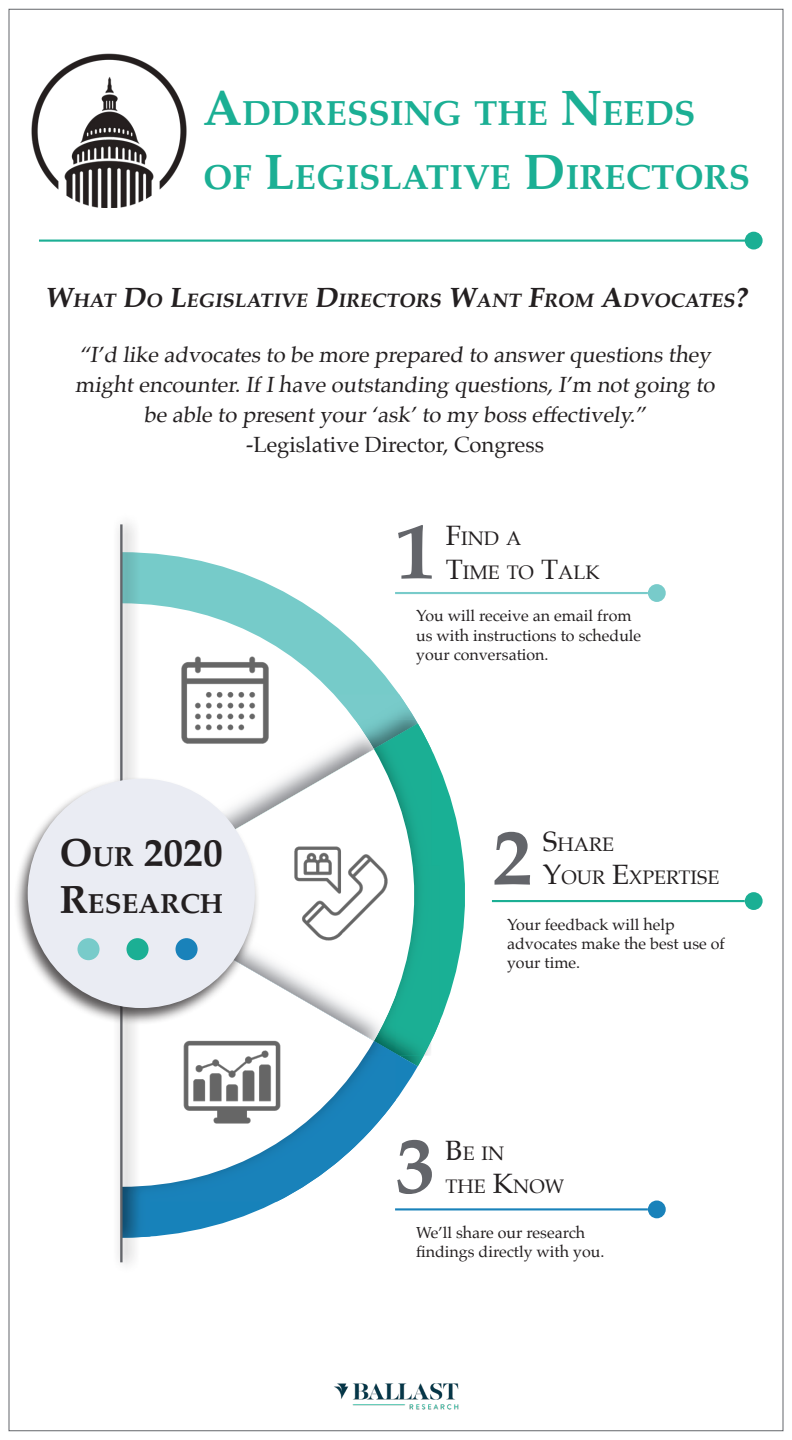
<style>
.page{position:relative;width:792px;height:1440px;background:#fff}
.page>*{position:absolute;margin:0;border:0;box-sizing:border-box;transform-origin:0 0}
.t1{font:700 80px "Palatino";color:#63656a}
.t2{font:700 39.4px "Palatino";color:#231f20}
.t3{font:700 35px "Palatino";color:#1baf94}
.t4{font:700 27.6px "Palatino";color:#231f20}
.t5{font:22px/30px "Palatino";color:#231f20;text-align:center}
.t6{font:19.6px "Palatino";color:#231f20}
.t7{font:700 19.6px "Palatino";color:#231f20}
.t8{font:16px/19.2px "Palatino";color:#231f20}
.s1{font-size:50px}
.s2{font-size:28px}
.s3{font-size:27.6px}
.s4{font-size:39.4px}
</style>
<div class="page">
<svg style="left:141px;top:552px;width:277px;height:142px"></svg>
<img style="left:374px;top:694px;width:42px;height:26px">
<svg style="left:431px;top:748px;width:34px;height:273px;fill:#19b095"></svg>
<img style="left:418px;top:866px;width:22px;height:200px">
<svg style="left:150px;top:1056px;width:268px;height:181px"></svg>
<img style="left:141px;top:1202px;width:9px;height:36px">
<svg style="left:141px;top:603px;width:233px;height:117px"></svg>
<img style="left:374px;top:720px;width:44px;height:4px">
<img style="left:374px;top:724px;width:57px;height:142px">
<img style="left:396px;top:866px;width:35px;height:190px">
<img style="left:335px;top:720px;width:39px;height:29px">
<svg style="left:261px;top:749px;width:167px;height:292px"></svg>
<img style="left:141px;top:1056px;width:255px;height:146px">
<img style="left:261px;top:866px;width:135px;height:175px">
<svg style="left:141px;top:895px;width:233px;height:292px"></svg>
<div style="left:113px;top:513px;width:28px;height:761px;background:#231f20;opacity:.75"></div>
<hr style="left:120px;top:524px;width:3px;height:738px;background:#63656a">
<img style="left:163px;top:638px;width:125px;height:125px">
<img style="left:269px;top:822px;width:144px;height:143px">
<img style="left:160px;top:1011px;width:143px;height:143px">
<div style="left:14px;top:776px;width:247px;height:250px;background:#231f20;opacity:.75"></div>
<div style="left:29px;top:780px;width:225px;height:227px;background:#eaecf3;border-radius:50%"></div>
<div style="left:77px;top:938px;width:23px;height:22px;background:#78cbca;border-radius:50%"></div>
<div style="left:127px;top:938px;width:22px;height:22px;background:#1baf94;border-radius:50%"></div>
<div style="left:176px;top:938px;width:22px;height:22px;background:#1982ba;border-radius:50%"></div>
<img style="left:334px;top:1383px;width:125px;height:27px">
<hr style="left:39px;top:240px;width:715px;height:2px;background:#1baf94">
<div style="left:745px;top:232px;width:18px;height:18px;background:#1baf94;border-radius:50%"></div>
<img style="left:31px;top:53px;width:156px;height:154px">
<div style="left:648px;top:584px;width:18px;height:18px;background:#78cbca;border-radius:50%"></div>
<hr style="left:395px;top:592px;width:253px;height:2px;background:#78cbca">
<hr style="left:395px;top:1208px;width:253px;height:2px;background:#1982ba">
<div style="left:648px;top:1201px;width:18px;height:17px;background:#1982ba;border-radius:50%"></div>
<hr style="left:492px;top:900px;width:253px;height:2px;background:#1baf94">
<div style="left:745px;top:892px;width:18px;height:18px;background:#1baf94;border-radius:50%"></div>
<p class="t3" style="left:203px;top:83px;width:494px"><span class="s1">A</span>DDRESSING THE <span class="s1">N</span>EEDS</p>
<p class="t3" style="left:203px;top:147px;width:548px">OF <span class="s1">L</span>EGISLATIVE <span class="s1">D</span>IRECTORS</p>
<p class="t7" style="left:45px;top:284px;width:710px"><span class="s2">W</span>HAT <span class="s2">D</span>O <span class="s2">L</span>EGISLATIVE <span class="s2">D</span>IRECTORS <span class="s2">W</span>ANT <span class="s2">F</span>ROM <span class="s2">A</span>DVOCATES<span class="s2">?</span></p>
<p class="t5" style="left:75px;top:340px;width:646px">“I’d like advocates to be more prepared to answer questions they mightencounter.IfIhave outstanding questions,I’m notgoing to be able to presentyour ‘ask’to my boss effectively.”</p>
<p class="t5" style="left:246px;top:430px;width:300px">-Legislative Director, Congress</p>
<p class="t2" style="left:60px;top:819px;width:165px">O<span class="s3">UR</span> 2020</p>
<p class="t4" style="left:59px;top:880px;width:165px"><span class="s4">R</span>ESEARCH</p>
<p class="t1" style="left:395px;top:483px;width:41px">1</p>
<p class="t6" style="left:446px;top:522px;width:77px"><span class="s2">F</span>IND A</p>
<p class="t6" style="left:446px;top:556px;width:155px"><span class="s2">T</span>IME TO <span class="s2">T</span>ALK</p>
<p class="t8" style="left:416px;top:606px;width:227px">You will receive an email from us with instructions to schedule your conversation.</p>
<p class="t6" style="left:543px;top:828px;width:73px"><span class="s2">S</span>HARE</p>
<p class="t1" style="left:492px;top:789px;width:42px">2</p>
<p class="t6" style="left:543px;top:861px;width:178px"><span class="s2">Y</span>OUR <span class="s2">E</span>XPERTISE</p>
<p class="t8" style="left:507px;top:914px;width:219px">Your feedback will help advocates make the best use of your time.</p>
<p class="t1" style="left:395px;top:1097px;width:41px">3</p>
<p class="t6" style="left:446px;top:1137px;width:60px"><span class="s2">B</span>E IN</p>
<p class="t6" style="left:446px;top:1170px;width:120px">THE <span class="s2">K</span>NOW</p>
<p class="t8" style="left:416px;top:1223px;width:190px">We’ll share our research findings directly with you.</p>
</div>
